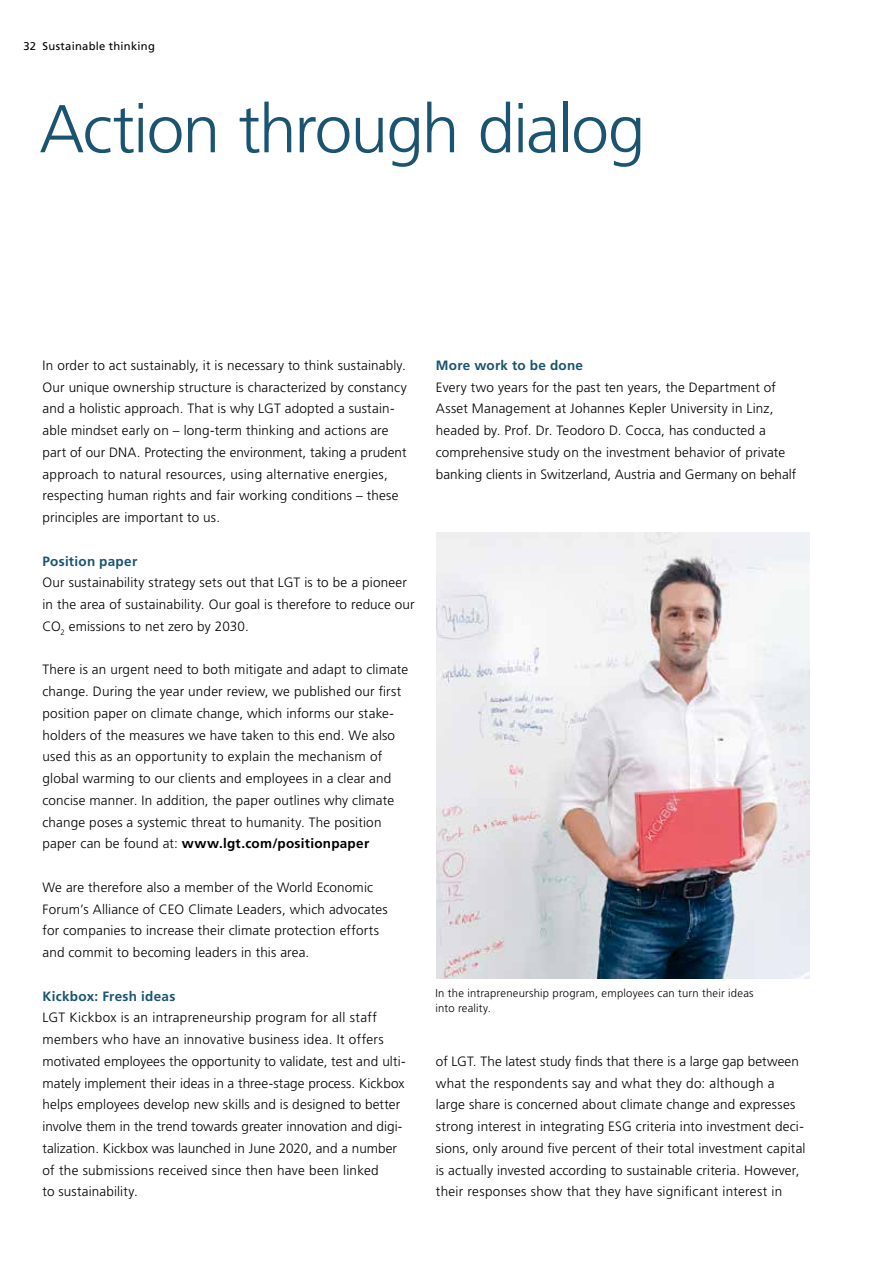
<style>
.page{position:relative;width:893px;height:1263px;background:#fff}
.page>*{position:absolute;margin:0;border:0;box-sizing:border-box;transform-origin:0 0}
.t1{font:300 67.5px "Frutiger LT Std";letter-spacing:-.025em;color:#1a5471}
.t2{font:300 13.5px/21.8px "Frutiger LT Std";letter-spacing:.01em;color:#000}
.t3{font:700 13.5px "Frutiger LT Std";letter-spacing:.02em;color:#1a5471}
.t4{font:300 11.25px/15.8px "Frutiger LT Std";letter-spacing:.02em;color:#000}
.t5{font:11.25px "Frutiger LT Std";letter-spacing:.02em;color:#000}
.s1{font-weight:700}
</style>
<div class="page">
<img style="left:437px;top:532px;width:372px;height:446px">
<p class="t5" style="left:23px;top:40px;width:133px">32 Sustainable thinking</p>
<h1 class="t1" style="left:39px;top:91px;width:607px">Action through dialog</h1>
<p class="t2" style="left:43px;top:354px;width:366px">In order to act sustainably, it is necessary to think sustainably.<br>Our unique ownership structure is characterized by constancy and a holistic approach. That is why LGT adopted a sustain&shy;able mindset early on – long-term thinking and actions are part of our DNA. Protecting the environment, taking a prudent approach to natural resources, using alternative energies, respecting human rights and fair working conditions – these principles are important to us.</p>
<p class="t3" style="left:43px;top:553px;width:96px">Position paper</p>
<p class="t2" style="left:43px;top:572px;width:374px">Our sustainability strategy sets out that LGT is to be a pioneer in the area of sustainability. Our goal is therefore to reduce our<br>CO<sub>2</sub> emissions to net zero by 2030.</p>
<p class="t2" style="left:43px;top:659px;width:367px">There is an urgent need to both mitigate and adapt to climate change. During the year under review, we published our first position paper on climate change, which informs our stake&shy;holders of the measures we have taken to this end. We also used this as an opportunity to explain the mechanism of global warming to our clients and employees in a clear and concise manner. In addition, the paper outlines why climate change poses a systemic threat to humanity. The position paper can be found at: <span class="s1">www.lgt.com/positionpaper</span></p>
<p class="t2" style="left:43px;top:876px;width:347px">We are therefore also a member of the World Economic Forum’s Alliance of CEO Climate Leaders, which advocates for companies to increase their climate protection efforts and commit to becoming leaders in this area.</p>
<p class="t3" style="left:43px;top:988px;width:134px">Kickbox: Fresh ideas</p>
<p class="t2" style="left:43px;top:1007px;width:365px">LGT Kickbox is an intrapreneurship program for all staff members who have an innovative business idea. It offers motivated employees the opportunity to validate, test and ulti&shy;mately implement their ideas in a three-stage process. Kickbox helps employees develop new skills and is designed to better involve them in the trend towards greater innovation and digi&shy;talization. Kickbox was launched in June 2020, and a number of the submissions received since then have been linked<br>to sustainability.</p>
<p class="t3" style="left:436px;top:357px;width:149px">More work to be done</p>
<p class="t2" style="left:436px;top:376px;width:362px">Every two years for the past ten years, the Department of Asset Management at Johannes Kepler University in Linz, headed by. Prof. Dr. Teodoro D. Cocca, has conducted a comprehensive study on the investment behavior of private banking clients in Switzerland, Austria and Germany on behalf</p>
<p class="t4" style="left:435px;top:985px;width:320px">In the intrapreneurship program, employees can turn their ideas into reality.</p>
<p class="t2" style="left:436px;top:1050px;width:371px">of LGT. The latest study finds that there is a large gap between what the respondents say and what they do: although a large share is concerned about climate change and expresses strong interest in integrating ESG criteria into investment deci&shy;sions, only around five percent of their total investment capital is actually invested according to sustainable criteria. However, their responses show that they have significant interest in</p>
</div>
